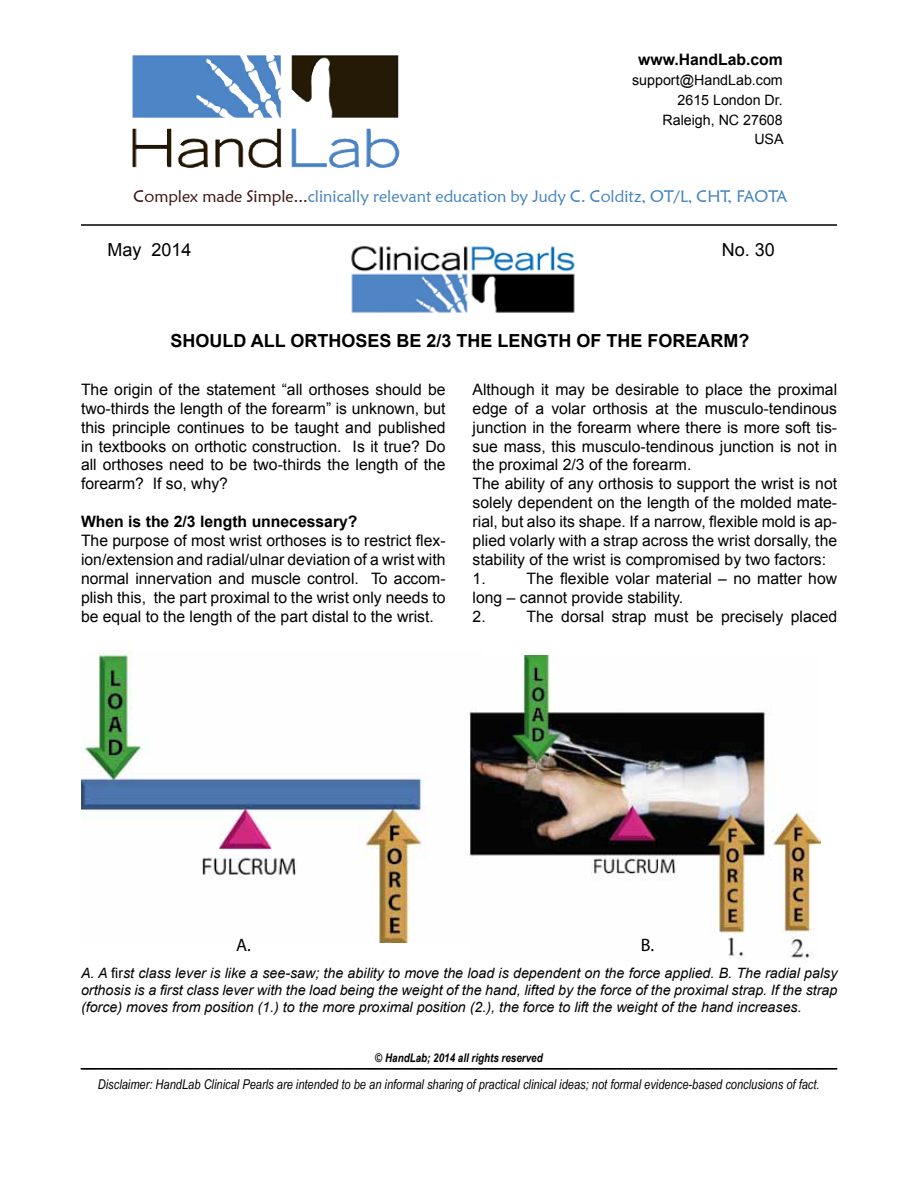
<style>
.page{position:relative;width:918px;height:1188px;background:#fff}
.page>*{position:absolute;margin:0;border:0;box-sizing:border-box;transform-origin:0 0}
.t1{font:700 18px "Arial";color:#000}
.t2{font:18px "Arial";color:#000}
.t3{font:18px "Myriad Pro";color:#000}
.t4{font:16.5px "Maiandra GD";color:#4284be}
.t5{font:15.75px/18.9px "Arial";color:#000;text-align:justify}
.t6{font:700 15.75px "Arial";color:#000}
.t7{font:italic 14.25px/17.1px "Arial";color:#000;text-align:justify}
.t8{font:14.25px/20.1px "Arial";color:#000;text-align:right}
.t9{font:italic 13.5px "Arial Narrow";color:#000}
.t10{font:italic 700 12px "Arial Narrow";color:#000}
.s1{color:#3a1111}
.s2{font-style:normal}
</style>
<div class="page">
<img style="left:351px;top:245px;width:224px;height:68px">
<img style="left:133px;top:55px;width:265px;height:63px">
<hr style="left:81px;top:224px;width:756px;height:2px;background:#000">
<svg style="left:81px;top:1068px;width:756px;height:2px;background:#2a2a2a"></svg>
<img style="left:81px;top:650px;width:346px;height:292px">
<img style="left:469px;top:656px;width:352px;height:302px">
<p class="t6" style="left:638px;top:49px;width:146px">www.HandLab.com</p>
<p class="t8" style="left:632px;top:70px;width:152px">support@HandLab.com<br>2615 London Dr.<br>Raleigh, NC 27608</p>
<p class="t8" style="left:754px;top:129px;width:31px">USA</p>
<p class="t4" style="left:134px;top:186px;width:656px"><span class="s1">Complex made Simple...</span>clinically relevant education by Judy C. Colditz, OT/L, CHT, FAOTA</p>
<p class="t2" style="left:107px;top:238px;width:86px">May 2014</p>
<p class="t2" style="left:722px;top:238px;width:55px">No. 30</p>
<p class="t1" style="left:171px;top:329px;width:581px">SHOULD ALL ORTHOSES BE 2/3 THE LENGTH OF THE FOREARM?</p>
<p class="t5" style="left:81px;top:380px;width:366px">The origin of the statement “all orthoses should be two-thirds the length of the forearm” is unknown, but this principle continues to be taught and published in textbooks on orthotic construction. Is it true? Do all orthoses need to be two-thirds the length of the forearm? If so, why?</p>
<p class="t6" style="left:81px;top:511px;width:278px">When is the 2/3 length unnecessary?</p>
<p class="t5" style="left:81px;top:531px;width:366px">The purpose of most wrist orthoses is to restrict flex&shy;ion/extension and radial/ulnar deviation of a wrist with normal innervation and muscle control. To accom&shy;plish this, the part proximal to the wrist only needs to be equal to the length of the part distal to the wrist.</p>
<p class="t5" style="left:473px;top:380px;width:366px;text-align:left">Although it may be desirable to place the proximal edge of a volar orthosis at the musculo-tendinous junction in the forearm where there is more soft tis&shy;sue mass, this musculo-tendinous junction is not in the proximal 2/3 of the forearm.<br>The ability of any orthosis to support the wrist is not solely dependent on the length of the molded mate&shy;rial, but also its shape. If a narrow, flexible mold is ap&shy;plied volarly with a strap across the wrist dorsally, the stability of the wrist is compromised by two factors:<br>1.</p>
<p class="t5" style="left:473px;top:569px;width:366px;text-align:left;text-indent:54px">The flexible volar material – no matter how long – cannot provide stability.<br>2.</p>
<p class="t5" style="left:527px;top:607px;width:312px">The dorsal strap must be precisely placed</p>
<p class="t3" style="left:236px;top:934px;width:16px">A.</p>
<p class="t3" style="left:641px;top:934px;width:15px">B.</p>
<p class="t7" style="left:81px;top:965px;width:758px">A. A <span class="s2">fir</span>st class lever is like a see-saw; the ability to move the load is dependent on the force applied. B. The radial palsy orthosis is a first class lever with the load being the weight of the hand, lifted by the force of the proximal strap. If the strap (force) moves from position (1.) to the more proximal position (2.), the force to lift the weight of the hand increases.</p>
<p class="t10" style="left:375px;top:1049px;width:169px">© HandLab; 2014 all rights reserved</p>
<p class="t9" style="left:98px;top:1075px;width:723px">Disclaimer: HandLab Clinical Pearls are intended to be an informal sharing of practical clinical ideas; not formal evidence-based conclusions of fact.</p>
</div>
